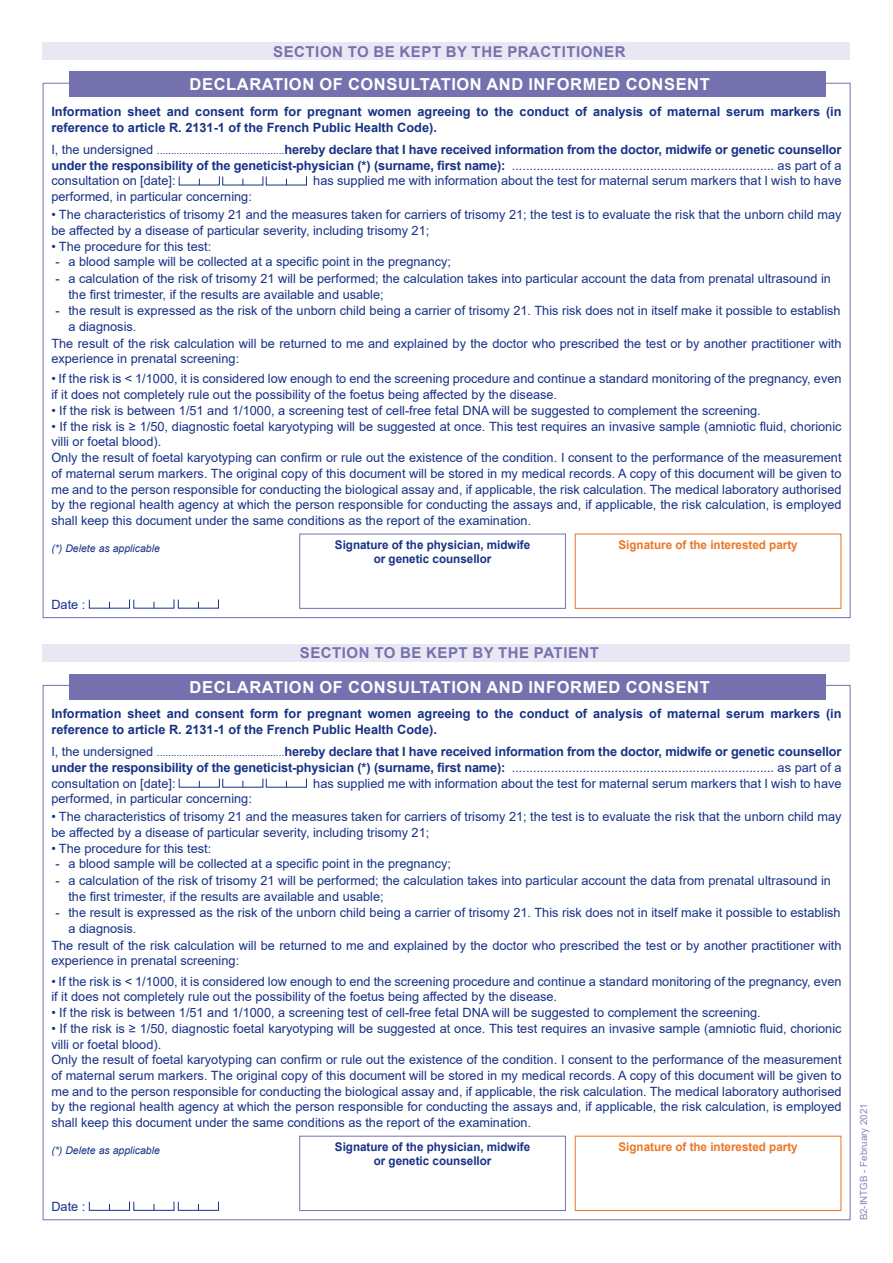
<style>
.page{position:relative;width:893px;height:1263px;background:#fff}
.page>*{position:absolute;margin:0;border:0;box-sizing:border-box;transform-origin:0 0}
.t1{font:700 16.5px "Arial";letter-spacing:.035em;color:#fff}
.t2{font:700 15px "Arial";letter-spacing:.035em;color:#7471ae}
.t3{font:12.75px/15.8px "Arial";color:#173286}
.t4{font:700 12.75px/15.8px "Arial";color:#173286}
.t5{font:700 12px/13.5px "Arial";color:#173286;text-align:center}
.t6{font:700 12px "Arial";color:#ec7624}
.t7{font:italic 10.5px "Arial";color:#173286}
.t8{font:9.75px "Arial";color:#8986bb}
.s1{font-weight:400}
.s2{font-weight:400;font-size:10.2px}
</style>
<div class="page">
<div style="left:69px;top:72px;width:757px;height:25px;background:#7471ae"></div>
<div style="left:69px;top:674px;width:757px;height:25px;background:#7471ae"></div>
<div style="left:89px;top:1201px;width:41px;height:10px;border:1px solid #173286"></div>
<div style="left:133px;top:1201px;width:41px;height:10px;border:1px solid #173286"></div>
<div style="left:178px;top:1201px;width:41px;height:10px;border:1px solid #173286"></div>
<div style="left:43px;top:43px;width:807px;height:17px;background:#e8e7f3"></div>
<div style="left:43px;top:644px;width:807px;height:17px;background:#e8e7f3"></div>
<div style="left:299px;top:534px;width:267px;height:75px;border:1px solid #7471ae"></div>
<div style="left:299px;top:1136px;width:267px;height:75px;border:1px solid #7471ae"></div>
<div style="left:575px;top:534px;width:266px;height:75px;border:1px solid #ec7624"></div>
<div style="left:575px;top:1136px;width:266px;height:75px;border:1px solid #ec7624"></div>
<p class="t2" style="left:273px;top:41px;width:354px">SECTION TO BE KEPT BY THE PRACTITIONER</p>
<p class="t1" style="left:190px;top:73px;width:522px">DECLARATION OF CONSULTATION AND INFORMED CONSENT</p>
<p class="t4" style="left:51px;top:104px;width:792px">Information sheet and consent form for pregnant women agreeing to the conduct of analysis of maternal serum markers (in reference to article R. 2131-1 of the French Public Health Code).</p>
<p class="t4" style="left:51px;top:142px;width:792px;text-align:justify"><span class="s1">I, the undersigned</span> <span class="s2">.............................................</span>hereby declare that I have received information from the doctor, midwife or genetic counsellor under the responsibility of the geneticist-physician (*) (surname, first name): <span class="s1">.......................................................................... as part of a consultation on [date]:</span></p>
<p class="t3" style="left:313px;top:173px;width:530px">has supplied me with information about the test for maternal serum markers that I wish to have</p>
<p class="t3" style="left:51px;top:189px;width:202px">performed, in particular concerning:</p>
<p class="t3" style="left:51px;top:207px;width:792px">• The characteristics of trisomy 21 and the measures taken for carriers of trisomy 21; the test is to evaluate the risk that the unborn child may be affected by a disease of particular severity, including trisomy 21;</p>
<p class="t3" style="left:51px;top:238px;width:161px">• The procedure for this test:</p>
<p class="t3" style="left:56px;top:254px;width:397px">- a blood sample will be collected at a specific point in the pregnancy;</p>
<p class="t3" style="left:68px;top:270px;width:764px;text-indent:-13px">- a calculation of the risk of trisomy 21 will be performed; the calculation takes into particular account the data from prenatal ultrasound in the first trimester, if the results are available and usable;</p>
<p class="t3" style="left:56px;top:303px;width:786px">- the result is expressed as the risk of the unborn child being a carrier of trisomy 21. This risk does not in itself make it possible to establish</p>
<p class="t3" style="left:68px;top:319px;width:70px">a diagnosis.</p>
<p class="t3" style="left:51px;top:335px;width:792px">The result of the risk calculation will be returned to me and explained by the doctor who prescribed the test or by another practitioner with</p>
<p class="t3" style="left:51px;top:351px;width:189px">experience in prenatal screening:</p>
<p class="t3" style="left:51px;top:371px;width:792px">• If the risk is &lt; 1/1000, it is considered low enough to end the screening procedure and continue a standard monitoring of the pregnancy, even if it does not completely rule out the possibility of the foetus being affected by the disease.</p>
<p class="t3" style="left:51px;top:402px;width:711px">• If the risk is between 1/51 and 1/1000, a screening test of cell-free fetal DNA will be suggested to complement the screening.</p>
<p class="t3" style="left:51px;top:418px;width:792px">• If the risk is ≥ 1/50, diagnostic foetal karyotyping will be suggested at once. This test requires an invasive sample (amniotic fluid, chorionic villi or foetal blood).<br>Only the result of foetal karyotyping can confirm or rule out the existence of the condition. I consent to the performance of the measurement of maternal serum markers. The original copy of this document will be stored in my medical records. A copy of this document will be given to me and to the person responsible for conducting the biological assay and, if applicable, the risk calculation. The medical laboratory authorised by the regional health agency at which the person responsible for conducting the assays and, if applicable, the risk calculation, is employed shall keep this document under the same conditions as the report of the examination.</p>
<p class="t7" style="left:51px;top:541px;width:110px">(*) Delete as applicable</p>
<p class="t5" style="left:335px;top:538px;width:197px">Signature of the physician, midwife or genetic counsellor</p>
<p class="t6" style="left:618px;top:536px;width:181px">Signature of the interested party</p>
<p class="t3" style="left:51px;top:596px;width:36px">Date :</p>
<p class="t2" style="left:300px;top:642px;width:301px">SECTION TO BE KEPT BY THE PATIENT</p>
<p class="t1" style="left:190px;top:675px;width:522px">DECLARATION OF CONSULTATION AND INFORMED CONSENT</p>
<p class="t4" style="left:51px;top:706px;width:792px">Information sheet and consent form for pregnant women agreeing to the conduct of analysis of maternal serum markers (in reference to article R. 2131-1 of the French Public Health Code).</p>
<p class="t4" style="left:51px;top:744px;width:792px;text-align:justify"><span class="s1">I, the undersigned</span> <span class="s2">.............................................</span>hereby declare that I have received information from the doctor, midwife or genetic counsellor under the responsibility of the geneticist-physician (*) (surname, first name): <span class="s1">.......................................................................... as part of a consultation on [date]:</span></p>
<p class="t3" style="left:313px;top:775px;width:530px">has supplied me with information about the test for maternal serum markers that I wish to have</p>
<p class="t3" style="left:51px;top:791px;width:202px">performed, in particular concerning:</p>
<p class="t3" style="left:51px;top:809px;width:792px">• The characteristics of trisomy 21 and the measures taken for carriers of trisomy 21; the test is to evaluate the risk that the unborn child may be affected by a disease of particular severity, including trisomy 21;</p>
<p class="t3" style="left:51px;top:840px;width:161px">• The procedure for this test:</p>
<p class="t3" style="left:56px;top:856px;width:397px">- a blood sample will be collected at a specific point in the pregnancy;</p>
<p class="t3" style="left:68px;top:872px;width:764px;text-indent:-13px">- a calculation of the risk of trisomy 21 will be performed; the calculation takes into particular account the data from prenatal ultrasound in the first trimester, if the results are available and usable;</p>
<p class="t3" style="left:56px;top:905px;width:786px">- the result is expressed as the risk of the unborn child being a carrier of trisomy 21. This risk does not in itself make it possible to establish</p>
<p class="t3" style="left:68px;top:921px;width:70px">a diagnosis.</p>
<p class="t3" style="left:51px;top:937px;width:792px">The result of the risk calculation will be returned to me and explained by the doctor who prescribed the test or by another practitioner with</p>
<p class="t3" style="left:51px;top:953px;width:189px">experience in prenatal screening:</p>
<p class="t3" style="left:51px;top:973px;width:792px">• If the risk is &lt; 1/1000, it is considered low enough to end the screening procedure and continue a standard monitoring of the pregnancy, even if it does not completely rule out the possibility of the foetus being affected by the disease.</p>
<p class="t3" style="left:51px;top:1004px;width:711px">• If the risk is between 1/51 and 1/1000, a screening test of cell-free fetal DNA will be suggested to complement the screening.</p>
<p class="t3" style="left:51px;top:1020px;width:792px">• If the risk is ≥ 1/50, diagnostic foetal karyotyping will be suggested at once. This test requires an invasive sample (amniotic fluid, chorionic villi or foetal blood).<br>Only the result of foetal karyotyping can confirm or rule out the existence of the condition. I consent to the performance of the measurement of maternal serum markers. The original copy of this document will be stored in my medical records. A copy of this document will be given to me and to the person responsible for conducting the biological assay and, if applicable, the risk calculation. The medical laboratory authorised by the regional health agency at which the person responsible for conducting the assays and, if applicable, the risk calculation, is employed shall keep this document under the same conditions as the report of the examination.</p>
<p class="t7" style="left:51px;top:1143px;width:110px">(*) Delete as applicable</p>
<p class="t5" style="left:335px;top:1140px;width:197px">Signature of the physician, midwife or genetic counsellor</p>
<p class="t6" style="left:618px;top:1138px;width:181px">Signature of the interested party</p>
<p class="t3" style="left:51px;top:1198px;width:36px">Date :</p>
<p class="t8" style="left:857px;top:1220px;width:119px;rotate:-90deg">B2-INTGB - February 2021</p>
</div>
